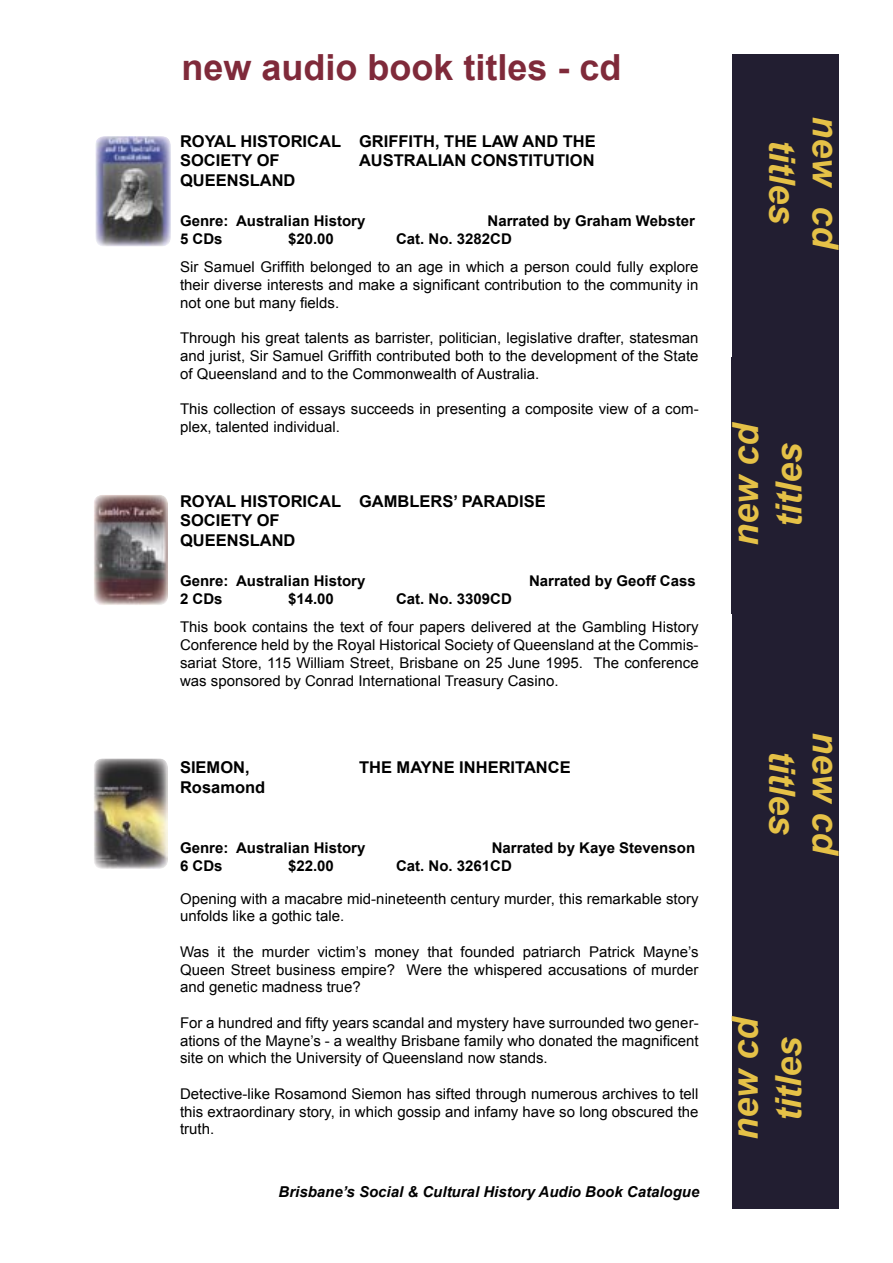
<style>
.page{position:relative;width:893px;height:1263px;background:#fff}
.page>*{position:absolute;margin:0;border:0;box-sizing:border-box;transform-origin:0 0}
.t1{font:italic 700 36px/43.2px "Arial";color:#e5c147;text-align:center}
.t2{font:700 36px "Arial";color:#7f2a3a}
.t3{font:700 16.2px/19.5px "Arial";color:#000}
.t4{font:italic 700 15px "Arial";color:#000}
.t5{font:14.85px/17.7px "Arial";color:#000;text-align:justify}
.t6{font:700 14.85px "Arial";color:#000}
</style>
<div class="page">
<div style="left:732px;top:54px;width:107px;height:1155px;background:#221e31"></div>
<img style="left:94px;top:758px;width:74px;height:111px;border-radius:9px">
<img style="left:94px;top:495px;width:74px;height:110px;border-radius:9px">
<img style="left:95px;top:136px;width:76px;height:111px;border-radius:9px">
<h1 class="t2" style="left:181px;top:47px;width:442px">new audio book titles - cd</h1>
<p class="t3" style="left:180px;top:131px;width:163px">ROYAL HISTORICAL<br>SOCIETY OF<br>QUEENSLAND</p>
<p class="t3" style="left:359px;top:131px;width:238px">GRIFFITH, THE LAW AND THE<br>AUSTRALIAN CONSTITUTION</p>
<p class="t6" style="left:180px;top:213px;width:187px">Genre: Australian History</p>
<p class="t6" style="left:488px;top:213px;width:209px">Narrated by Graham Webster</p>
<p class="t6" style="left:180px;top:231px;width:44px">5 CDs</p>
<p class="t6" style="left:288px;top:231px;width:47px">$20.00</p>
<p class="t6" style="left:396px;top:231px;width:117px">Cat. No. 3282CD</p>
<p class="t5" style="left:180px;top:258px;width:520px">Sir Samuel Griffith belonged to an age in which a person could fully explore their diverse interests and make a significant contribution to the community in not one but many fields.</p>
<p class="t5" style="left:180px;top:329px;width:520px">Through his great talents as barrister, politician, legislative drafter, statesman and jurist, Sir Samuel Griffith contributed both to the development of the State of Queensland and to the Commonwealth of Australia.</p>
<p class="t5" style="left:180px;top:400px;width:520px">This collection of essays succeeds in presenting a composite view of a com&shy;plex, talented individual.</p>
<p class="t3" style="left:180px;top:491px;width:163px">ROYAL HISTORICAL<br>SOCIETY OF<br>QUEENSLAND</p>
<p class="t3" style="left:359px;top:491px;width:188px">GAMBLERS’ PARADISE</p>
<p class="t6" style="left:180px;top:573px;width:187px">Genre: Australian History</p>
<p class="t6" style="left:529px;top:573px;width:168px">Narrated by Geoff Cass</p>
<p class="t6" style="left:180px;top:590px;width:44px">2 CDs</p>
<p class="t6" style="left:288px;top:590px;width:47px">$14.00</p>
<p class="t6" style="left:396px;top:590px;width:117px">Cat. No. 3309CD</p>
<p class="t5" style="left:180px;top:618px;width:520px">This book contains the text of four papers delivered at the Gambling History Conference held by the Royal Historical Society of Queensland at the Commis&shy;sariat Store, 115 William Street, Brisbane on 25 June 1995. The conference was sponsored by Conrad International Treasury Casino.</p>
<p class="t3" style="left:180px;top:757px;width:87px">SIEMON,<br>Rosamond</p>
<p class="t3" style="left:359px;top:758px;width:213px">THE MAYNE INHERITANCE</p>
<p class="t6" style="left:180px;top:839px;width:187px">Genre: Australian History</p>
<p class="t6" style="left:492px;top:839px;width:205px">Narrated by Kaye Stevenson</p>
<p class="t6" style="left:180px;top:857px;width:44px">6 CDs</p>
<p class="t6" style="left:288px;top:857px;width:47px">$22.00</p>
<p class="t6" style="left:396px;top:857px;width:117px">Cat. No. 3261CD</p>
<p class="t5" style="left:180px;top:889px;width:520px">Opening with a macabre mid-nineteenth century murder, this remarkable story unfolds like a gothic tale.</p>
<p class="t5" style="left:180px;top:943px;width:520px">Was it the murder victim’s money that founded patriarch Patrick Mayne’s Queen Street business empire? Were the whispered accusations of murder and genetic madness true?</p>
<p class="t5" style="left:180px;top:1014px;width:520px">For a hundred and fifty years scandal and mystery have surrounded two gener&shy;ations of the Mayne’s - a wealthy Brisbane family who donated the magnificent site on which the University of Queensland now stands.</p>
<p class="t5" style="left:180px;top:1085px;width:520px">Detective-like Rosamond Siemon has sifted through numerous archives to tell this extraordinary story, in which gossip and infamy have so long obscured the truth.</p>
<p class="t4" style="left:279px;top:1183px;width:422px">Brisbane’s Social &amp; Cultural History Audio Book Catalogue</p>
<h1 class="t1" style="left:847px;top:116px;width:136px;rotate:90deg">new cd titles</h1>
<h1 class="t1" style="left:724px;top:546px;width:126px;rotate:-90deg">new cd titles</h1>
<h1 class="t1" style="left:847px;top:732px;width:126px;rotate:90deg">new cd titles</h1>
<h1 class="t1" style="left:724px;top:1140px;width:126px;rotate:-90deg">new cd titles</h1>
</div>
